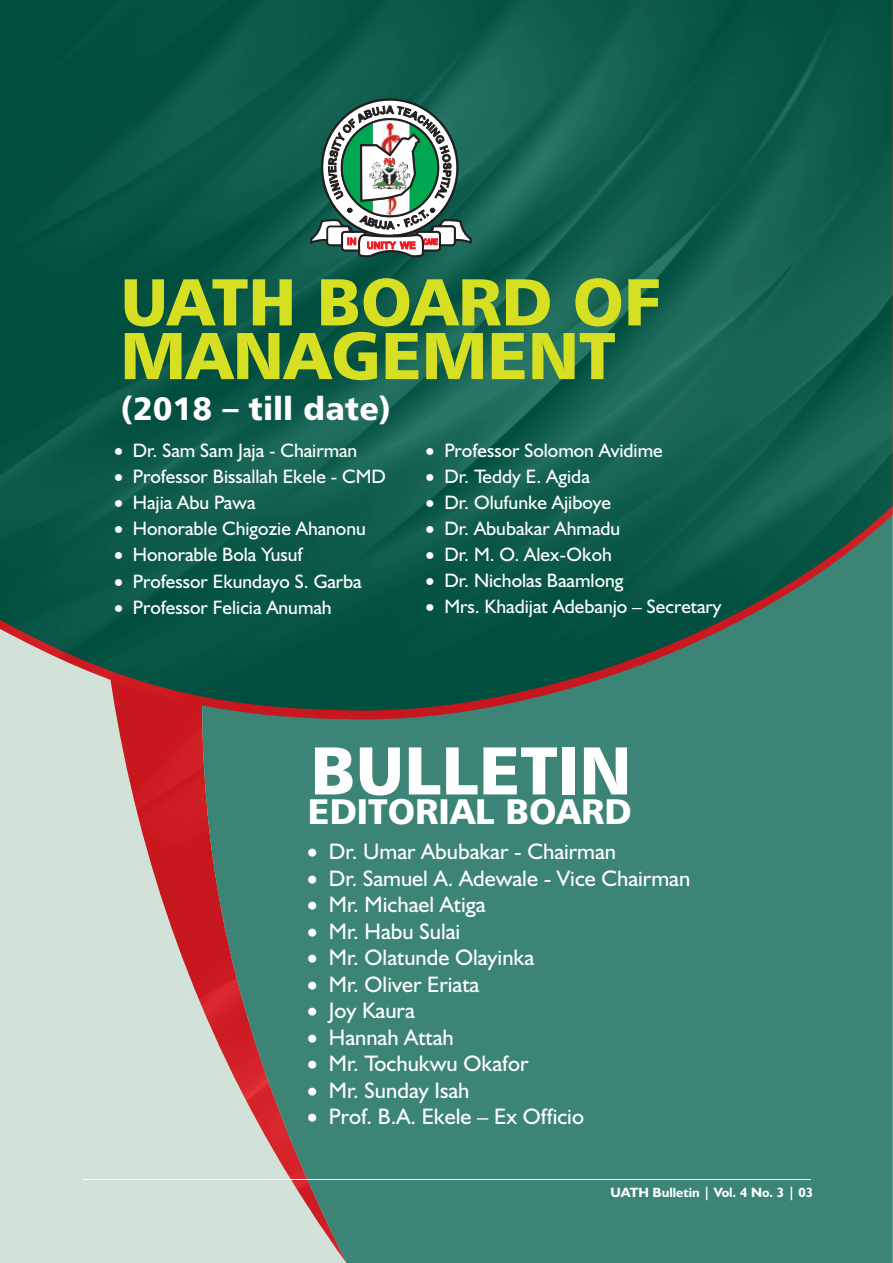
<style>
.page{position:relative;width:893px;height:1263px;background:#d3e2d8}
.page>*{position:absolute;margin:0;border:0;box-sizing:border-box;transform-origin:0 0}
.t1{font:67.65px "Humanist 777 BT Black B";color:#fff}
.t2{font:66.45px/53.7px "Humanist 777 BT Black B";color:#d7df23}
.t3{font:35.55px "Humanist 777 BT Black B";color:#fff}
.t4{font:32.25px "Humanist 777 BT Black B";color:#fff}
.t5{font:22.5px "Humanist 521 BT";color:#fff}
.t6{font:19.5px "Humanist 521 BT";color:#fff}
.t7{font:700 13.5px "Humanist 521 BT";color:#fff}
</style>
<div class="page">
<img style="left:117px;top:719px;width:39px;height:161px">
<svg style="left:156px;top:719px;width:737px;height:544px;background:#4e8679"></svg>
<img style="left:0;top:0;width:893px;height:710px">
<svg style="left:302px;top:80px;width:175px;height:301px;background:#407769"></svg>
<hr style="left:83px;top:1179px;width:727px;height:1px;background:#fff">
<h2 class="t2" style="left:120px;top:281px;width:542px">UATH BOARD OF<br>MANAGEMENT</h2>
<h3 class="t4" style="left:120px;top:396px;width:272px">(2018 – till date)</h3>
<p class="t6" style="left:114px;top:442px;width:245px">• Dr. Sam Sam Jaja - Chairman</p>
<p class="t6" style="left:114px;top:468px;width:273px">• Professor Bissallah Ekele - CMD</p>
<p class="t6" style="left:114px;top:494px;width:143px">• Hajia Abu Pawa</p>
<p class="t6" style="left:114px;top:520px;width:253px">• Honorable Chigozie Ahanonu</p>
<p class="t6" style="left:114px;top:547px;width:190px">• Honorable Bola Yusuf</p>
<p class="t6" style="left:114px;top:573px;width:249px">• Professor Ekundayo S. Garba</p>
<p class="t6" style="left:114px;top:599px;width:219px">• Professor Felicia Anumah</p>
<p class="t6" style="left:426px;top:442px;width:239px">• Professor Solomon Avidime</p>
<p class="t6" style="left:426px;top:468px;width:166px">• Dr. Teddy E. Agida</p>
<p class="t6" style="left:426px;top:494px;width:187px">• Dr. Olufunke Ajiboye</p>
<p class="t6" style="left:426px;top:520px;width:196px">• Dr. Abubakar Ahmadu</p>
<p class="t6" style="left:426px;top:546px;width:188px">• Dr. M. O. Alex-Okoh</p>
<p class="t6" style="left:426px;top:572px;width:199px">• Dr. Nicholas Baamlong</p>
<p class="t6" style="left:426px;top:598px;width:297px">• Mrs. Khadijat Adebanjo – Secretary</p>
<h1 class="t1" style="left:310px;top:743px;width:322px">BULLETIN</h1>
<h3 class="t3" style="left:308px;top:797px;width:325px">EDITORIAL BOARD</h3>
<p class="t5" style="left:307px;top:842px;width:310px">• Dr. Umar Abubakar - Chairman</p>
<p class="t5" style="left:307px;top:869px;width:384px">• Dr. Samuel A. Adewale - Vice Chairman</p>
<p class="t5" style="left:307px;top:895px;width:180px">• Mr. Michael Atiga</p>
<p class="t5" style="left:307px;top:922px;width:154px">• Mr. Habu Sulai</p>
<p class="t5" style="left:307px;top:948px;width:228px">• Mr. Olatunde Olayinka</p>
<p class="t5" style="left:307px;top:975px;width:174px">• Mr. Oliver Eriata</p>
<p class="t5" style="left:307px;top:1001px;width:109px">• Joy Kaura</p>
<p class="t5" style="left:307px;top:1027px;width:148px">• Hannah Attah</p>
<p class="t5" style="left:307px;top:1054px;width:223px">• Mr. Tochukwu Okafor</p>
<p class="t5" style="left:307px;top:1080px;width:164px">• Mr. Sunday Isah</p>
<p class="t5" style="left:307px;top:1107px;width:278px">• Prof. B.A. Ekele – Ex Officio</p>
<p class="t7" style="left:610px;top:1187px;width:204px">UATH Bulletin | Vol. 4 No. 3 | 03</p>
</div>
